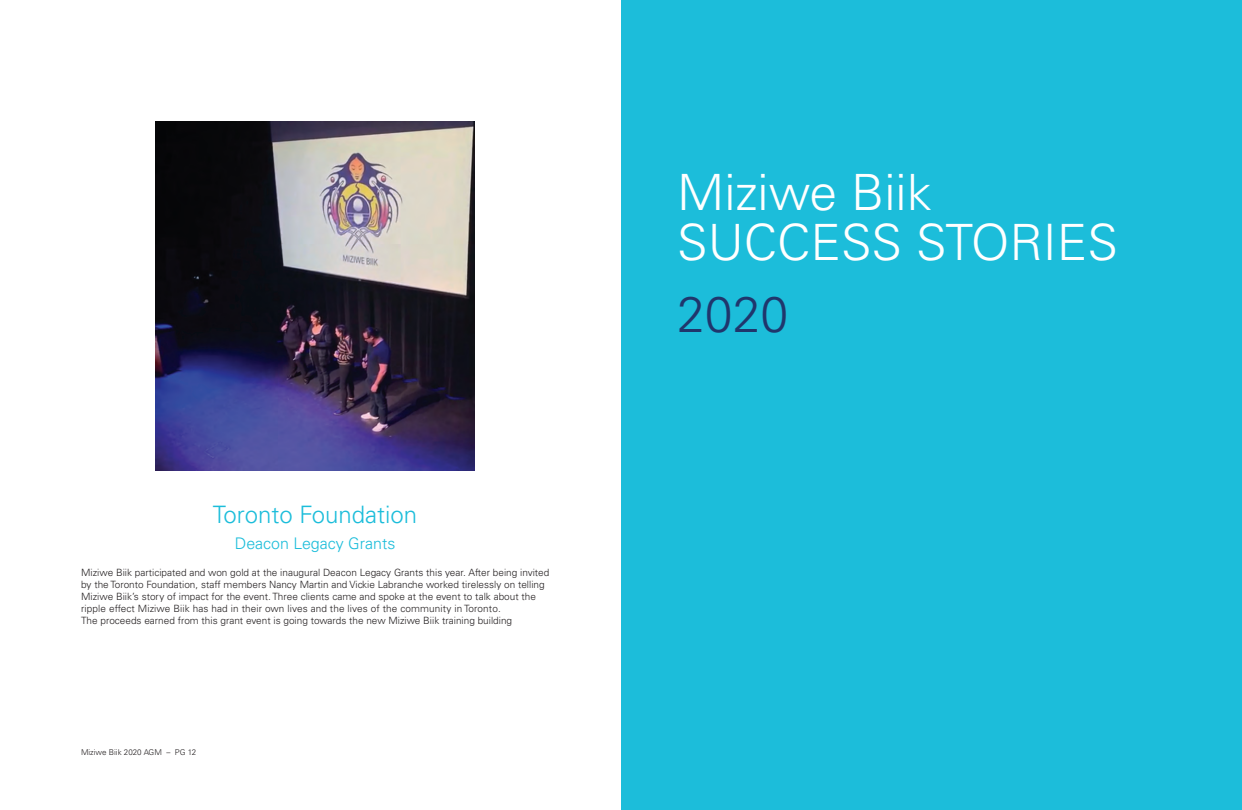
<style>
.page{position:relative;width:1242px;height:810px;background:#fff}
.page>*{position:absolute;margin:0;border:0;box-sizing:border-box;transform-origin:0 0}
.t1{font:300 50px "Univers";color:#fff}
.t2{font:300 50px "Univers";color:#20366c}
.t3{font:300 24px "Univers";color:#1cbdda}
.t4{font:300 16px "Univers";color:#1cbdda}
.t5{font:300 10px/12px "Univers";color:#231f20}
.t6{font:300 8px "Univers";color:#231f20}
</style>
<div class="page">
<div style="left:621px;top:0;width:621px;height:810px;background:#1cbdda"></div>
<img style="left:155px;top:122px;width:320px;height:349px">
<p class="t3" style="left:213px;top:500px;width:206px">Toronto Foundation</p>
<p class="t4" style="left:235px;top:533px;width:162px">Deacon Legacy Grants</p>
<p class="t5" style="left:81px;top:566px;width:470px">Miziwe Biik participated and won gold at the inaugural Deacon Legacy Grants this year. After being invited by the Toronto Foundation, staff members Nancy Martin and Vickie Labranche worked tirelessly on telling Miziwe Biik’s story of impact for the event. Three clients came and spoke at the event to talk about the ripple effect Miziwe Biik has had in their own lives and the lives of the community in Toronto.<br>The proceeds earned from this grant event is going towards the new Miziwe Biik training building</p>
<p class="t6" style="left:81px;top:747px;width:117px">Miziwe Biik 2020 AGM – PG 12</p>
<p class="t1" style="left:677px;top:162px;width:256px">Miziwe Biik</p>
<p class="t1" style="left:677px;top:212px;width:442px">SUCCESS STORIES</p>
<p class="t2" style="left:677px;top:284px;width:113px">2020</p>
</div>
